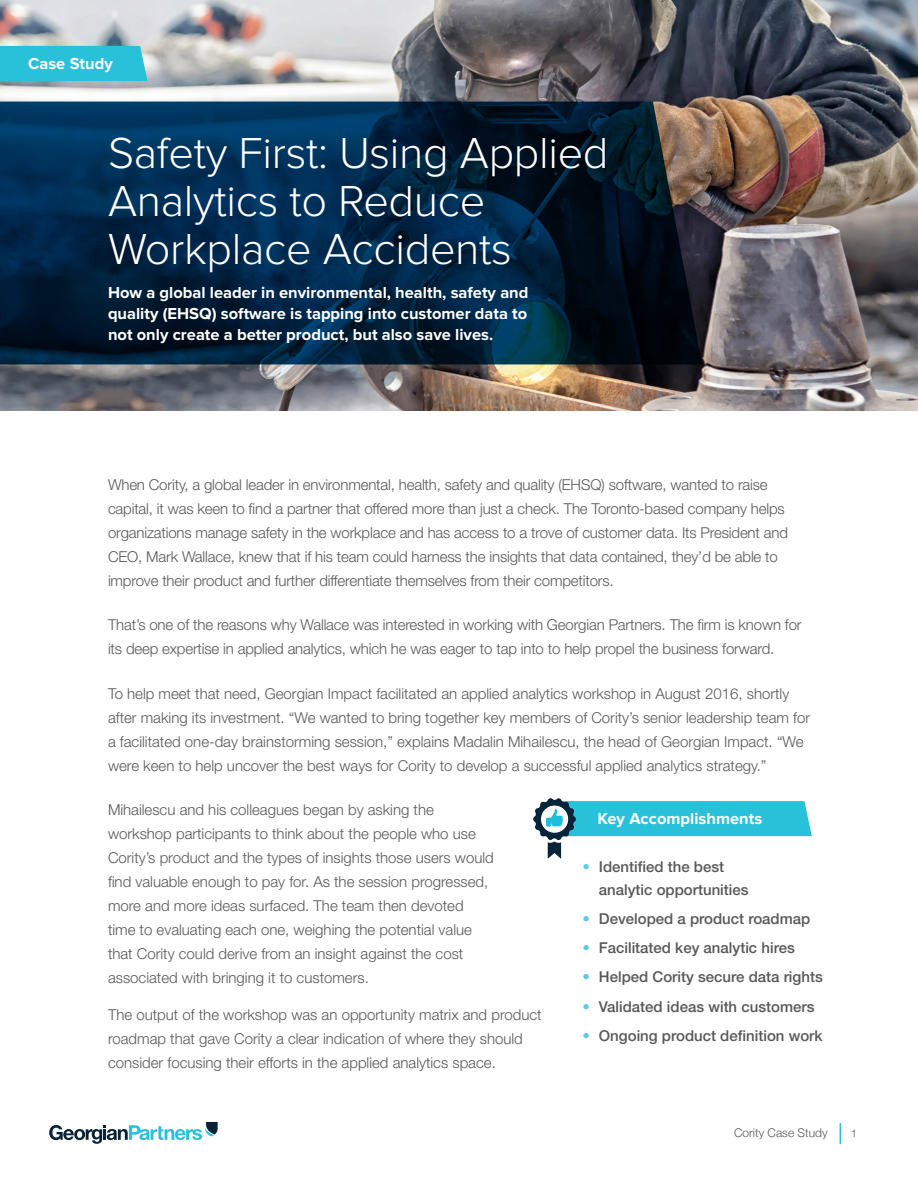
<style>
.page{position:relative;width:918px;height:1188px;background:#fff}
.page>*{position:absolute;margin:0;border:0;box-sizing:border-box;transform-origin:0 0}
.t1{font:300 45px/48px "Proxima Nova";letter-spacing:-.005em;color:#fff}
.Subhead{font:700 16.5px/21px "Proxima Nova";color:#fff;text-align:justify}
.t2{font:300 15px/24px "Helvetica Neue LT Std";color:#57585a}
.t3{font:500 15px/22.5px "Helvetica Neue LT Std";color:#57585a}
.t4{font:300 12px "Helvetica Neue";color:#57585a}
.t5{font:300 10.5px "Helvetica Neue";color:#57585a}
.s1{font-weight:300;color:#61cae0}
</style>
<div class="page">
<svg style="left:49px;top:1122px;width:169px;height:22px"></svg>
<svg style="left:840px;top:1123px;width:1px;height:21px"></svg>
<img style="left:0;top:0;width:918px;height:410px">
<svg style="left:533px;top:798px;width:279px;height:61px"></svg>
<svg style="left:0;top:102px;width:702px;height:262px;background:#032440"></svg>
<div style="left:0;top:46px;width:148px;height:35px;background:#29c0da"></div>
<p class="Subhead" style="left:28px;top:53px;width:86px">Case Study</p>
<p class="t1" style="left:108px;top:131px;width:502px">Safety First: Using Applied<br>Analytics to Reduce<br>Workplace Accidents</p>
<p class="Subhead" style="left:108px;top:283px;width:422px">How a global leader in environmental, health, safety and quality (EHSQ) software is tapping into customer data to not only create a better product, but also save lives.</p>
<p class="t2" style="left:108px;top:473px;width:682px">When Cority, a global leader in environmental, health, safety and quality (EHSQ) software, wanted to raise capital, it was keen to find a partner that offered more than just a check. The Toronto-based company helps organizations manage safety in the workplace and has access to a trove of customer data. Its President and CEO, Mark Wallace, knew that if his team could harness the insights that data contained, they’d be able to improve their product and further differentiate themselves from their competitors.</p>
<p class="t2" style="left:108px;top:613px;width:695px">That’s one of the reasons why Wallace was interested in working with Georgian Partners. The firm is known for its deep expertise in applied analytics, which he was eager to tap into to help propel the business forward.</p>
<p class="t2" style="left:108px;top:681px;width:704px">To help meet that need, Georgian Impact facilitated an applied analytics workshop in August 2016, shortly after making its investment. “We wanted to bring together key members of Cority’s senior leadership team for a facilitated one-day brainstorming session,” explains Madalin Mihailescu, the head of Georgian Impact. “We were keen to help uncover the best ways for Cority to develop a successful applied analytics strategy.”</p>
<p class="t2" style="left:108px;top:797px;width:387px">Mihailescu and his colleagues began by asking the workshop participants to think about the people who use Cority’s product and the types of insights those users would find valuable enough to pay for. As the session progressed, more and more ideas surfaced. The team then devoted time to evaluating each one, weighing the potential value that Cority could derive from an insight against the cost associated with bringing it to customers.</p>
<p class="t2" style="left:108px;top:1003px;width:435px">The output of the workshop was an opportunity matrix and product roadmap that gave Cority a clear indication of where they should consider focusing their efforts in the applied analytics space.</p>
<p class="Subhead" style="left:597px;top:808px;width:166px">Key Accomplishments</p>
<p class="t3" style="left:599px;top:855px;width:151px;text-indent:-16px"><span class="s1">•</span> Identified the best analytic opportunities</p>
<p class="t3" style="left:582px;top:907px;width:229px"><span class="s1">•</span> Developed a product roadmap</p>
<p class="t3" style="left:582px;top:936px;width:214px"><span class="s1">•</span> Facilitated key analytic hires</p>
<p class="t3" style="left:582px;top:966px;width:242px"><span class="s1">•</span> Helped Cority secure data rights</p>
<p class="t3" style="left:582px;top:995px;width:234px"><span class="s1">•</span> Validated ideas with customers</p>
<p class="t3" style="left:582px;top:1024px;width:242px"><span class="s1">•</span> Ongoing product definition work</p>
<p class="t4" style="left:734px;top:1123px;width:95px">Cority Case Study</p>
<p class="t5" style="left:851px;top:1125px;width:7px">1</p>
</div>
